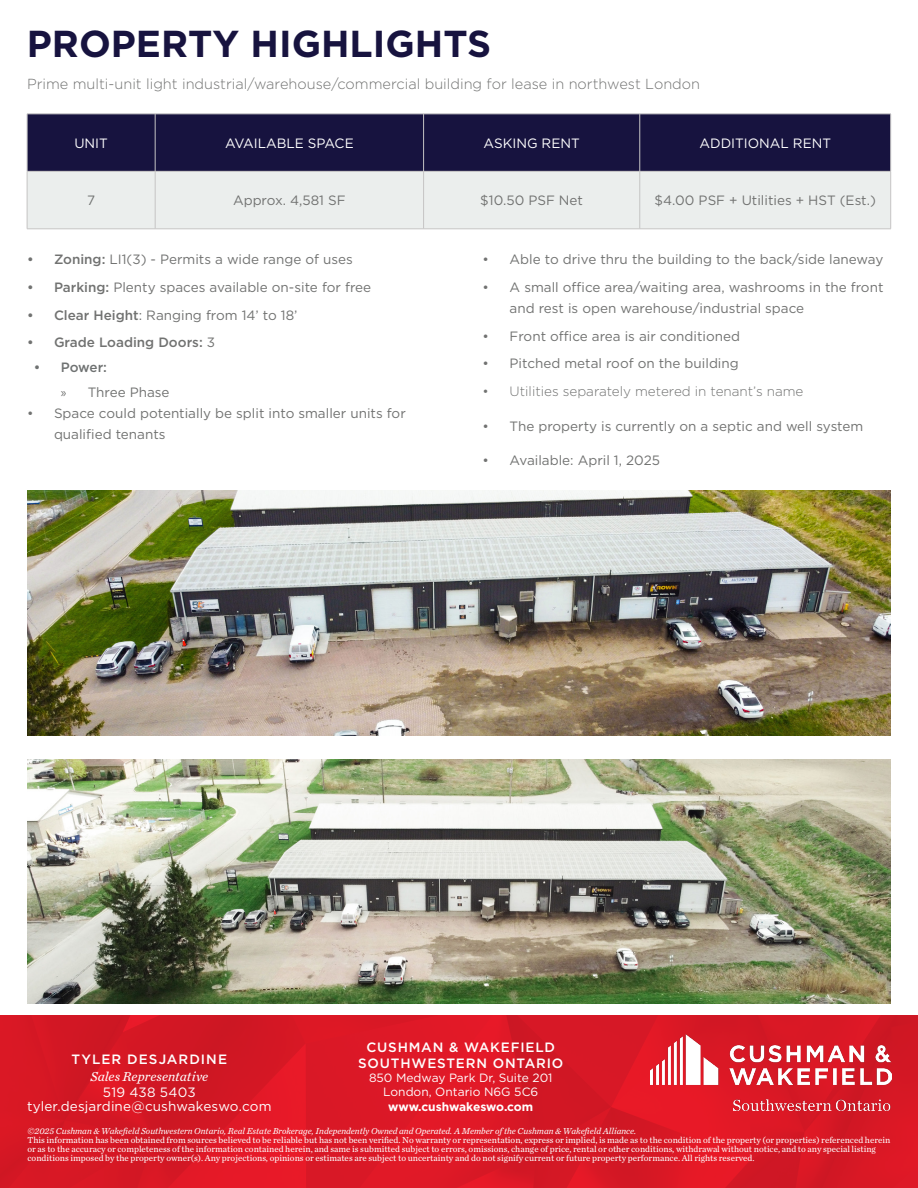
<style>
.page{position:relative;width:918px;height:1188px;background:#fff}
.page>*{position:absolute;margin:0;border:0;box-sizing:border-box;transform-origin:0 0}
.t1{font:700 37.5px "Gotham";color:#17133f}
.t2{font:300 14.55px "Gotham";color:#717271}
.Body_Text{font:13.5px/21px "Gotham";color:#717271}
.t3{font:13.5px/14.1px "Gotham";color:#fff;text-align:center}
.t4{font:300 13.5px "Gotham";color:#717271}
.t5{font:500 13.5px/16.2px "Gotham";letter-spacing:.06em;color:#fff;text-align:center}
.t6{font:500 13.5px "Gotham";color:#717271}
.t7{font:italic 13.5px "Chronicle Text G2";letter-spacing:.005em;color:#fff}
.t8{font:500 13.5px "Gotham";letter-spacing:.08em;color:#fff}
.t9{font:500 13.5px "Gotham";letter-spacing:-.015em;color:#6f7272}
.t10{font:13.5px "Gotham";color:#707271}
.t11{font:12px/14.1px "Gotham";color:#fff;text-align:center}
.t12{font:700 12px "Gotham";letter-spacing:-.01em;color:#fff}
.t13{font:9px/9px "Chronicle Text G2";color:#fff}
.t14{font:italic 9px "Chronicle Text G2";color:#fff}
.s1{font-weight:500}
.s2{font-weight:400}
.s3{font-family:"Myriad Pro"}
</style>
<div class="page">
<img style="left:0;top:1015px;width:918px;height:173px">
<img style="left:650px;top:1034px;width:241px;height:77px">
<div style="left:28px;top:115px;width:862px;height:56px;background:#17133f"></div>
<div style="left:28px;top:172px;width:862px;height:57px;background:#ebeeed"></div>
<hr style="left:27px;top:114px;width:128px;height:1px;background:#c5c4c4">
<hr style="left:27px;top:114px;width:1px;height:57px;background:#c5c4c4">
<hr style="left:155px;top:114px;width:269px;height:1px;background:#c5c4c4">
<hr style="left:155px;top:114px;width:1px;height:57px;background:#c5c4c4">
<hr style="left:424px;top:114px;width:216px;height:1px;background:#c5c4c4">
<hr style="left:423px;top:114px;width:1px;height:57px;background:#c5c4c4">
<hr style="left:640px;top:114px;width:251px;height:1px;background:#c5c4c4">
<hr style="left:640px;top:114px;width:1px;height:57px;background:#c5c4c4">
<hr style="left:890px;top:114px;width:1px;height:57px;background:#c5c4c4">
<hr style="left:27px;top:171px;width:128px;height:1px;background:#c5c4c4">
<hr style="left:27px;top:172px;width:1px;height:57px;background:#c5c4c4">
<hr style="left:155px;top:171px;width:269px;height:1px;background:#c5c4c4">
<hr style="left:155px;top:172px;width:1px;height:57px;background:#c5c4c4">
<hr style="left:424px;top:171px;width:216px;height:1px;background:#c5c4c4">
<hr style="left:423px;top:172px;width:1px;height:57px;background:#c5c4c4">
<hr style="left:640px;top:171px;width:251px;height:1px;background:#c5c4c4">
<hr style="left:640px;top:172px;width:1px;height:57px;background:#c5c4c4">
<hr style="left:890px;top:172px;width:1px;height:57px;background:#c5c4c4">
<hr style="left:27px;top:229px;width:128px;height:1px;background:#c5c4c4">
<hr style="left:155px;top:229px;width:269px;height:1px;background:#c5c4c4">
<hr style="left:424px;top:229px;width:216px;height:1px;background:#c5c4c4">
<hr style="left:640px;top:229px;width:251px;height:1px;background:#c5c4c4">
<img style="left:27px;top:491px;width:864px;height:244px">
<img style="left:27px;top:759px;width:864px;height:245px">
<p class="t1" style="left:27px;top:19px;width:466px">PROPERTY HIGHLIGHTS</p>
<p class="t2" style="left:27px;top:75px;width:675px">Prime multi-unit light industrial/warehouse/commercial building for lease in northwest London</p>
<p class="t3" style="left:74px;top:136px;width:35px">UNIT</p>
<p class="t3" style="left:225px;top:136px;width:130px">AVAILABLE SPACE</p>
<p class="t3" style="left:484px;top:136px;width:98px">ASKING RENT</p>
<p class="t3" style="left:699px;top:136px;width:133px">ADDITIONAL RENT</p>
<p class="t10" style="left:87px;top:192px;width:10px">7</p>
<p class="Body_Text" style="left:233px;top:190px;width:114px">Approx. 4,581 SF</p>
<p class="Body_Text" style="left:480px;top:190px;width:104px">$10.50 PSF Net</p>
<p class="Body_Text" style="left:655px;top:190px;width:223px">$4.00 PSF + Utilities + HST (Est.)</p>
<p class="Body_Text" style="left:27px;top:249px;width:327px"><span class="s1">• Zoning:</span> LI1(3) - Permits a wide range of uses</p>
<p class="Body_Text" style="left:27px;top:276px;width:346px"><span class="s1">• Parking:</span> Plenty spaces available on-site for free</p>
<p class="Body_Text" style="left:27px;top:304px;width:272px"><span class="s1">• Clear Height</span>: Ranging from 14’ to 18’</p>
<p class="t6" style="left:27px;top:334px;width:190px">• Grade Loading Doors: <span class="s2">3</span></p>
<p class="t9" style="left:34px;top:358px;width:75px">• Power:</p>
<p class="Body_Text" style="left:61px;top:381px;width:110px"><span class="s3">»</span> Three Phase</p>
<p class="Body_Text" style="left:54px;top:402px;width:353px;text-indent:-27px">• Space could potentially be split into smaller units for qualified tenants</p>
<p class="Body_Text" style="left:483px;top:249px;width:402px">• Able to drive thru the building to the back/side laneway</p>
<p class="Body_Text" style="left:510px;top:276px;width:375px;text-indent:-27px">• A small office area/waiting area, washrooms in the front and rest is open warehouse/industrial space</p>
<p class="Body_Text" style="left:483px;top:325px;width:259px">• Front office area is air conditioned</p>
<p class="Body_Text" style="left:483px;top:353px;width:258px">• Pitched metal roof on the building</p>
<p class="t4" style="left:483px;top:383px;width:322px">• Utilities separately metered in tenant’s name</p>
<p class="Body_Text" style="left:483px;top:415px;width:382px">• The property is currently on a septic and well system</p>
<p class="Body_Text" style="left:483px;top:450px;width:179px">• Available: April 1, 2025</p>
<h3 class="t5" style="left:358px;top:1039px;width:207px">CUSHMAN &amp; WAKEFIELD<br>SOUTHWESTERN ONTARIO</h3>
<h3 class="t11" style="left:369px;top:1071px;width:185px">850 Medway Park Dr, Suite 201<br>London, Ontario N6G 5C6</h3>
<h3 class="t12" style="left:388px;top:1098px;width:146px">www.cushwakeswo.com</h3>
<h3 class="t8" style="left:71px;top:1050px;width:157px">TYLER DESJARDINE</h3>
<h3 class="t7" style="left:90px;top:1066px;width:119px">Sales Representative</h3>
<h3 class="t3" style="left:27px;top:1085px;width:246px">519 438 5403 tyler.desjardine@cushwakeswo.com</h3>
<p class="t14" style="left:28px;top:1124px;width:610px">©2025 Cushman &amp; Wakefield Southwestern Ontario, Real Estate Brokerage, Independently Owned and Operated. A Member of the Cushman &amp; Wakefield Alliance.</p>
<p class="t13" style="left:28px;top:1135px;width:864px">This information has been obtained from sources believed to be reliable but has not been verified. No warranty or representation, express or implied, is made as to the condition of the property (or properties) referenced herein or as to the accuracy or completeness of the information contained herein, and same is submitted subject to errors, omissions, change of price, rental or other conditions, withdrawal without notice, and to any special listing conditions imposed by the property owner(s). Any projections, opinions or estimates are subject to uncertainty and do not signify current or future property performance. All rights reserved.</p>
</div>
